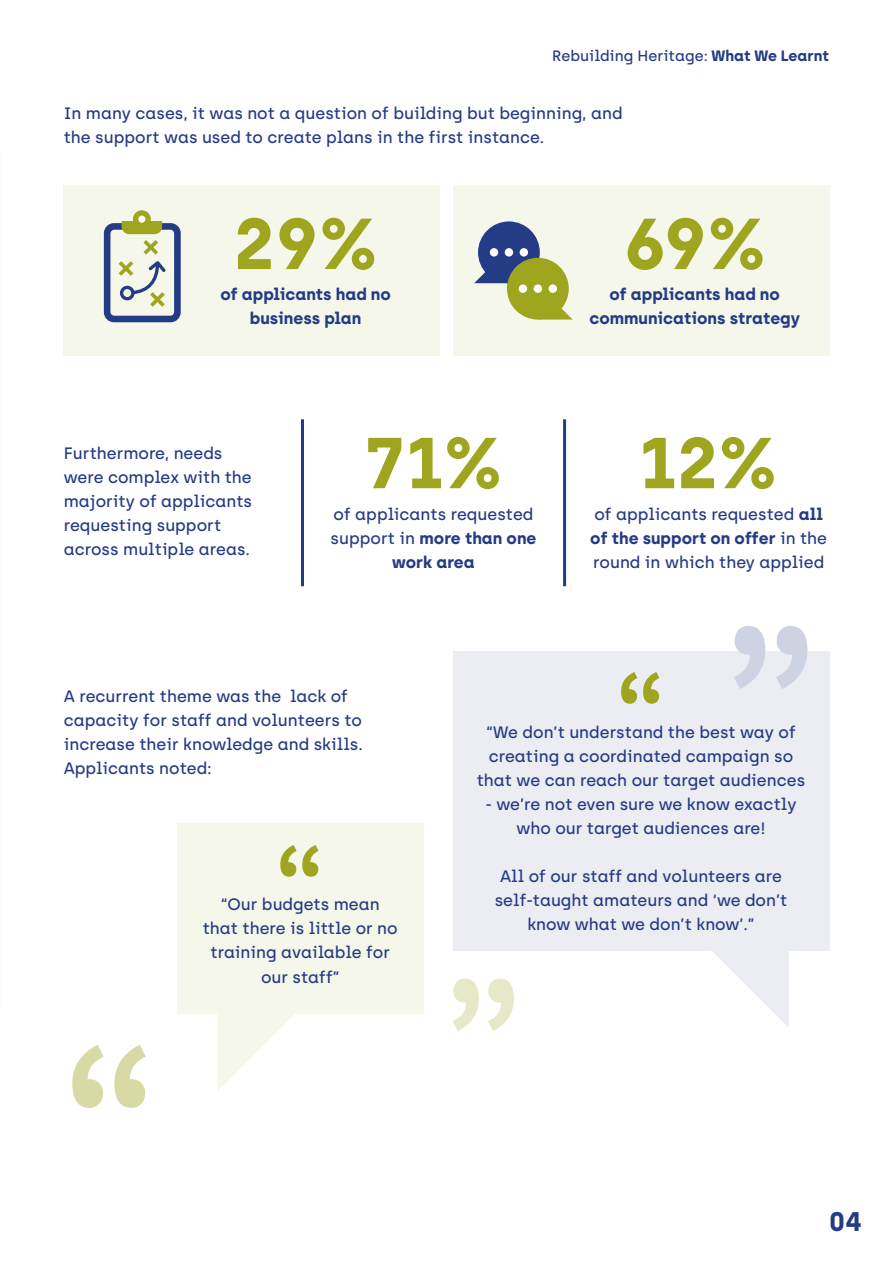
<style>
.page{position:relative;width:893px;height:1263px;background:#fff}
.page>*{position:absolute;margin:0;border:0;box-sizing:border-box;transform-origin:0 0}
.t1{font:700 90px "Source Sans Pro";color:#9ea61f}
.t2{font:700 72px "Archia";color:#9ea61f}
.t3{font:700 27px "Archia";color:#243b85}
.t4{font:500 16.5px/24px "Archia";color:#243b85;text-align:center}
.t5{font:700 16.5px/24px "Archia";color:#243b85;text-align:center}
.t6{font:500 15px "Archia";color:#243b85}
.s1{font-weight:700}
</style>
<div class="page">
<div style="left:177px;top:824px;width:247px;height:190px;background:#f5f7eb"></div>
<svg style="left:217px;top:1014px;width:77px;height:77px"></svg>
<svg style="left:72px;top:1045px;width:74px;height:63px"></svg>
<div style="left:64px;top:185px;width:376px;height:171px;background:#f5f7eb"></div>
<div style="left:453px;top:185px;width:376px;height:171px;background:#f5f7eb"></div>
<hr style="left:563px;top:419px;width:3px;height:167px;background:#243b85">
<hr style="left:301px;top:419px;width:3px;height:167px;background:#243b85">
<div style="left:453px;top:651px;width:376px;height:299px;background:#ebedf2"></div>
<svg style="left:734px;top:626px;width:73px;height:63px"></svg>
<svg style="left:453px;top:978px;width:61px;height:53px"></svg>
<div style="left:104px;top:223px;width:77px;height:99px;border:7px solid #243b85;border-radius:7px"></div>
<svg style="left:122px;top:221px;width:40px;height:13px"></svg>
<div style="left:133px;top:210px;width:18px;height:18px;background:#9ea61f;border-radius:50%"></div>
<div style="left:138px;top:216px;width:7px;height:7px;background:#fff;border-radius:50%"></div>
<svg style="left:119px;top:240px;width:47px;height:67px"></svg>
<div style="left:478px;top:221px;width:62px;height:62px;background:#243b85;border-radius:50%"></div>
<svg style="left:474px;top:248px;width:35px;height:35px"></svg>
<div style="left:490px;top:248px;width:8px;height:9px;background:#fff;border-radius:50%"></div>
<div style="left:505px;top:248px;width:8px;height:9px;background:#fff;border-radius:50%"></div>
<div style="left:520px;top:248px;width:8px;height:9px;background:#fff;border-radius:50%"></div>
<div style="left:507px;top:258px;width:62px;height:62px;background:#9ea61f;border-radius:50%"></div>
<svg style="left:538px;top:285px;width:35px;height:35px"></svg>
<div style="left:549px;top:284px;width:8px;height:9px;background:#fff;border-radius:50%"></div>
<div style="left:534px;top:284px;width:8px;height:9px;background:#fff;border-radius:50%"></div>
<div style="left:519px;top:284px;width:8px;height:9px;background:#fff;border-radius:50%"></div>
<svg style="left:711px;top:950px;width:78px;height:77px"></svg>
<p class="t6" style="left:552px;top:47px;width:278px">Rebuilding Heritage: <span class="s1">What We Learnt</span></p>
<p class="t4" style="left:64px;top:101px;width:560px;text-align:left">In many cases, it was not a question of building but beginning, and the support was used to create plans in the first instance.</p>
<h2 class="t2" style="left:233px;top:199px;width:146px">29%</h2>
<h2 class="t2" style="left:623px;top:199px;width:144px">69%</h2>
<p class="t5" style="left:220px;top:282px;width:172px">of applicants had no business plan</p>
<p class="t5" style="left:589px;top:282px;width:212px">of applicants had no communications strategy</p>
<p class="t4" style="left:64px;top:441px;width:190px;text-align:left">Furthermore, needs were complex with the majority of applicants requesting support across multiple areas.</p>
<h2 class="t2" style="left:365px;top:418px;width:139px">71%</h2>
<h2 class="t2" style="left:640px;top:418px;width:139px">12%</h2>
<p class="t4" style="left:331px;top:502px;width:207px">of applicants requested support in <span class="s1">more than one work area</span></p>
<p class="t4" style="left:590px;top:502px;width:238px;text-align:left">of applicants requested <span class="s1">all of the support on offer</span> in the round in which they applied</p>
<p class="t4" style="left:64px;top:684px;width:301px;text-align:left">A recurrent theme was the lack of capacity for staff and volunteers to increase their knowledge and skills.<br>Applicants noted:</p>
<h1 class="t1" style="left:275px;top:815px;width:51px">“</h1>
<p class="t4" style="left:221px;top:892px;width:161px">“Our budgets mean</p>
<p class="t4" style="left:203px;top:916px;width:196px">that there is little or no training available for our staff”</p>
<h1 class="t1" style="left:616px;top:642px;width:51px">“</h1>
<p class="t4" style="left:486px;top:720px;width:311px">“We don’t understand the best way of</p>
<p class="t4" style="left:477px;top:744px;width:330px">creating a coordinated campaign so that we can reach our target audiences</p>
<p class="t4" style="left:486px;top:792px;width:312px">- we’re not even sure we know exactly who our target audiences are!</p>
<p class="t4" style="left:495px;top:864px;width:294px">All of our staff and volunteers are self-taught amateurs and ‘we don’t know what we don’t know’.”</p>
<h3 class="t3" style="left:829px;top:1205px;width:35px">04</h3>
</div>
